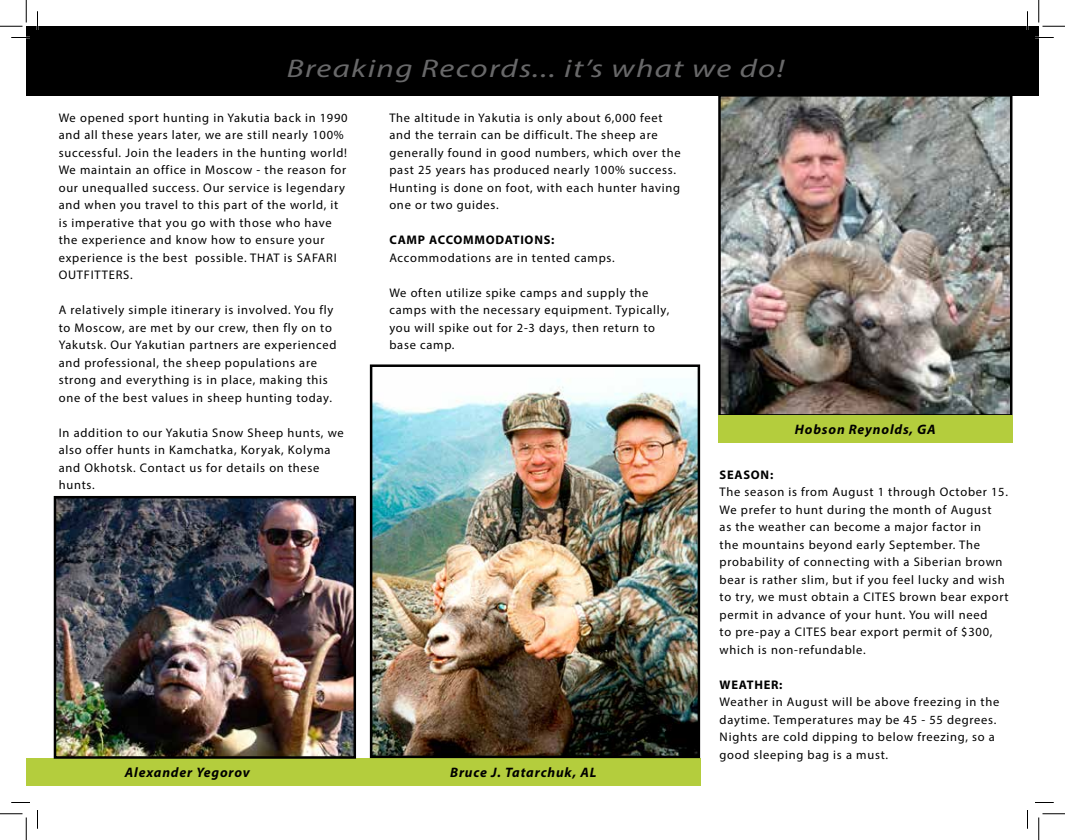
<style>
.page{position:relative;width:1065px;height:840px;background:#fff}
.page>*{position:absolute;margin:0;border:0;box-sizing:border-box;transform-origin:0 0}
.t1{font:italic 25.62px "Myriad Pro";letter-spacing:.04em;color:#686869;scale:1.28 1}
.t2{font:italic 700 13.75px "Myriad Pro";letter-spacing:.06em;color:#000}
.t3{font:12.5px/17.5px "Myriad Pro";letter-spacing:.06em;color:#000}
.t4{font:700 12.5px "Myriad Pro";letter-spacing:.06em;color:#000}
</style>
<div class="page">
<div style="left:26px;top:759px;width:675px;height:27px;background:#b4cd3d"></div>
<div style="left:26px;top:26px;width:1013px;height:70px;background:#000"></div>
<img style="left:721px;top:97px;width:288px;height:317px">
<div style="left:718px;top:94px;width:294px;height:323px;border:2px solid #000"></div>
<img style="left:57px;top:499px;width:296px;height:257px">
<div style="left:54px;top:496px;width:302px;height:263px;border:2px solid #000"></div>
<img style="left:373px;top:379px;width:324px;height:376px">
<div style="left:370px;top:364px;width:330px;height:394px;border:2px solid #000"></div>
<div style="left:718px;top:415px;width:294px;height:27px;background:#b4cd3d"></div>
<svg style="left:11px;top:37px;width:15px;height:1px"></svg>
<svg style="left:1039px;top:37px;width:15px;height:1px"></svg>
<svg style="left:11px;top:802px;width:19px;height:1px"></svg>
<svg style="left:1035px;top:802px;width:19px;height:1px"></svg>
<svg style="left:37px;top:11px;width:1px;height:15px"></svg>
<svg style="left:37px;top:810px;width:1px;height:19px"></svg>
<svg style="left:1027px;top:11px;width:1px;height:15px"></svg>
<svg style="left:1027px;top:810px;width:1px;height:19px"></svg>
<svg style="left:0;top:0;width:27px;height:27px"></svg>
<svg style="left:0;top:814px;width:27px;height:26px"></svg>
<svg style="left:1039px;top:0;width:26px;height:27px"></svg>
<svg style="left:1039px;top:814px;width:26px;height:26px"></svg>
<h1 class="t1" style="left:287px;top:53px;width:390px">Breaking Records... it’s what we do!</h1>
<p class="t3" style="left:389px;top:108px;width:293px">The altitude in Yakutia is only about 6,000 feet and the terrain can be difficult. The sheep are generally found in good numbers, which over the past 25 years has produced nearly 100% success.<br>Hunting is done on foot, with each hunter having one or two guides.</p>
<p class="t4" style="left:389px;top:232px;width:167px">CAMP ACCOMMODATIONS:</p>
<p class="t3" style="left:389px;top:248px;width:227px">Accommodations are in tented camps.</p>
<p class="t3" style="left:389px;top:283px;width:281px">We often utilize spike camps and supply the camps with the necessary equipment. Typically, you will spike out for 2-3 days, then return to base camp.</p>
<p class="t3" style="left:59px;top:108px;width:290px">We opened sport hunting in Yakutia back in 1990 and all these years later, we are still nearly 100% successful. Join the leaders in the hunting world!<br>We maintain an office in Moscow - the reason for our unequalled success. Our service is legendary and when you travel to this part of the world, it is imperative that you go with those who have the experience and know how to ensure your experience is the best possible. THAT is SAFARI OUTFITTERS.</p>
<p class="t3" style="left:59px;top:301px;width:279px">A relatively simple itinerary is involved. You fly to Moscow, are met by our crew, then fly on to Yakutsk. Our Yakutian partners are experienced and professional, the sheep populations are strong and everything is in place, making this one of the best values in sheep hunting today.</p>
<p class="t3" style="left:59px;top:423px;width:287px">In addition to our Yakutia Snow Sheep hunts, we also offer hunts in Kamchatka, Koryak, Kolyma and Okhotsk. Contact us for details on these hunts.</p>
<p class="t2" style="left:795px;top:420px;width:142px">Hobson Reynolds, GA</p>
<p class="t4" style="left:720px;top:467px;width:55px">SEASON:</p>
<p class="t3" style="left:720px;top:483px;width:291px">The season is from August 1 through October 15.<br>We prefer to hunt during the month of August<br>as the weather can become a major factor in<br>the mountains beyond early September. The probability of connecting with a Siberian brown bear is rather slim, but if you feel lucky and wish to try, we must obtain a CITES brown bear export permit in advance of your hunt. You will need<br>to pre-pay a CITES bear export permit of $300, which is non-refundable.</p>
<p class="t4" style="left:720px;top:677px;width:64px">WEATHER:</p>
<p class="t3" style="left:720px;top:693px;width:281px">Weather in August will be above freezing in the daytime. Temperatures may be 45 - 55 degrees.<br>Nights are cold dipping to below freezing, so a good sleeping bag is a must.</p>
<p class="t2" style="left:125px;top:764px;width:127px">Alexander Yegorov</p>
<p class="t2" style="left:450px;top:764px;width:148px">Bruce J. Tatarchuk, AL</p>
</div>
